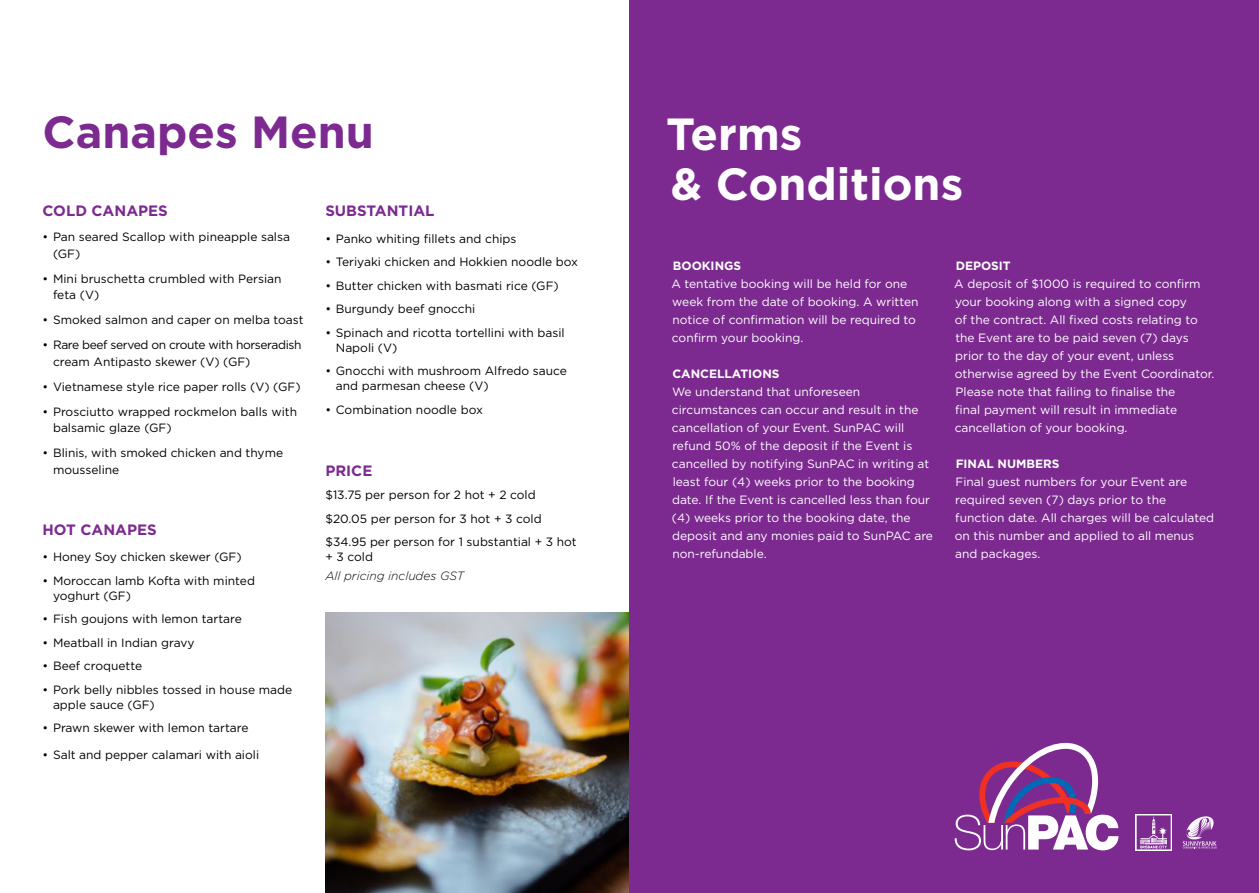
<style>
.page{position:relative;width:1259px;height:893px;background:#fff}
.page>*{position:absolute;margin:0;border:0;box-sizing:border-box;transform-origin:0 0}
.t1{font:700 45px/49.5px "Gotham";color:#fff}
.t2{font:700 45px "Gotham";color:#7c2a90}
.t3{font:700 15px "Gotham";color:#7c2a90}
.t4{font:12px/18px "Gotham";color:#fff}
.t5{font:12px/15px "Gotham";color:#000}
.t6{font:12px/16.5px "Gotham";letter-spacing:-.03em;color:#000}
.t7{font:700 12px "Gotham";color:#fff}
.t8{font:italic 300 12px "Gotham";color:#000}
</style>
<div class="page">
<img style="left:325px;top:612px;width:304px;height:281px">
<div style="left:629px;top:0;width:630px;height:893px;background:#7c2a90"></div>
<svg style="left:1135px;top:814px;width:36px;height:36px"></svg>
<svg style="left:955px;top:743px;width:163px;height:107px"></svg>
<svg style="left:1136px;top:815px;width:34px;height:34px"></svg>
<svg style="left:1182px;top:816px;width:34px;height:32px"></svg>
<p class="t2" style="left:43px;top:102px;width:333px">Canapes Menu</p>
<p class="t3" style="left:43px;top:201px;width:127px">COLD CANAPES</p>
<p class="t5" style="left:53px;top:228px;width:238px;line-height:16.5px;text-indent:-10px">• Pan seared Scallop with pineapple salsa (GF)</p>
<p class="t5" style="left:53px;top:270px;width:230px;line-height:16.5px;text-indent:-10px">• Mini bruschetta crumbled with Persian feta (V)</p>
<p class="t5" style="left:43px;top:312px;width:263px">• Smoked salmon and caper on melba toast</p>
<p class="t6" style="left:53px;top:336px;width:250px;text-indent:-10px">• Rare beef served on croute with horseradish cream Antipasto skewer (V) (GF)</p>
<p class="t5" style="left:43px;top:379px;width:259px">• Vietnamese style rice paper rolls (V) (GF)</p>
<p class="t5" style="left:53px;top:403px;width:246px;line-height:16.5px;text-indent:-10px">• Prosciutto wrapped rockmelon balls with balsamic glaze (GF)</p>
<p class="t5" style="left:53px;top:444px;width:232px;line-height:16.5px;text-indent:-10px">• Blinis, with smoked chicken and thyme mousseline</p>
<p class="t3" style="left:43px;top:519px;width:116px">HOT CANAPES</p>
<p class="t5" style="left:43px;top:549px;width:201px">• Honey Soy chicken skewer (GF)</p>
<p class="t5" style="left:53px;top:573px;width:203px;text-indent:-10px">• Moroccan lamb Kofta with minted yoghurt (GF)</p>
<p class="t5" style="left:43px;top:611px;width:201px">• Fish goujons with lemon tartare</p>
<p class="t5" style="left:43px;top:635px;width:153px">• Meatball in Indian gravy</p>
<p class="t5" style="left:43px;top:658px;width:101px">• Beef croquette</p>
<p class="t5" style="left:53px;top:682px;width:241px;text-indent:-10px">• Pork belly nibbles tossed in house made apple sauce (GF)</p>
<p class="t5" style="left:43px;top:720px;width:207px">• Prawn skewer with lemon tartare</p>
<p class="t5" style="left:43px;top:747px;width:218px">• Salt and pepper calamari with aioli</p>
<p class="t3" style="left:325px;top:201px;width:111px">SUBSTANTIAL</p>
<p class="t5" style="left:325px;top:231px;width:193px">• Panko whiting fillets and chips</p>
<p class="t5" style="left:325px;top:254px;width:254px">• Teriyaki chicken and Hokkien noodle box</p>
<p class="t5" style="left:325px;top:278px;width:235px">• Butter chicken with basmati rice (GF)</p>
<p class="t5" style="left:325px;top:301px;width:151px">• Burgundy beef gnocchi</p>
<p class="t5" style="left:336px;top:325px;width:230px;text-indent:-10px">• Spinach and ricotta tortellini with basil<br>Napoli (V)</p>
<p class="t5" style="left:336px;top:363px;width:232px;text-indent:-10px">• Gnocchi with mushroom Alfredo sauce and parmesan cheese (V)</p>
<p class="t5" style="left:325px;top:402px;width:159px">• Combination noodle box</p>
<p class="t3" style="left:325px;top:460px;width:49px">PRICE</p>
<p class="t5" style="left:325px;top:487px;width:212px">$13.75 per person for 2 hot + 2 cold</p>
<p class="t5" style="left:325px;top:510px;width:218px">$20.05 per person for 3 hot + 3 cold</p>
<p class="t5" style="left:325px;top:534px;width:253px">$34.95 per person for 1 substantial + 3 hot + 3 cold</p>
<p class="t8" style="left:325px;top:568px;width:140px">All pricing includes GST</p>
<p class="t1" style="left:666px;top:109px;width:298px">Terms<br>&amp; Conditions</p>
<p class="t7" style="left:673px;top:258px;width:70px">BOOKINGS</p>
<p class="t4" style="left:671px;top:274px;width:249px">A tentative booking will be held for one week from the date of booking. A written notice of confirmation will be required to confirm your booking.</p>
<p class="t7" style="left:672px;top:366px;width:109px">CANCELLATIONS</p>
<p class="t4" style="left:672px;top:382px;width:263px">We understand that unforeseen circumstances can occur and result in the cancellation of your Event. SunPAC will refund 50% of the deposit if the Event is cancelled by notifying SunPAC in writing at least four (4) weeks prior to the booking date. If the Event is cancelled less than four (4) weeks prior to the booking date, the deposit and any monies paid to SunPAC are non-refundable.</p>
<p class="t7" style="left:955px;top:258px;width:57px">DEPOSIT</p>
<p class="t4" style="left:954px;top:274px;width:262px">A deposit of $1000 is required to confirm your booking along with a signed copy<br>of the contract. All fixed costs relating to the Event are to be paid seven (7) days prior to the day of your event, unless otherwise agreed by the Event Coordinator.<br>Please note that failing to finalise the<br>final payment will result in immediate cancellation of your booking.</p>
<p class="t7" style="left:955px;top:456px;width:105px">FINAL NUMBERS</p>
<p class="t4" style="left:954px;top:472px;width:261px">Final guest numbers for your Event are required seven (7) days prior to the function date. All charges will be calculated on this number and applied to all menus and packages.</p>
</div>
